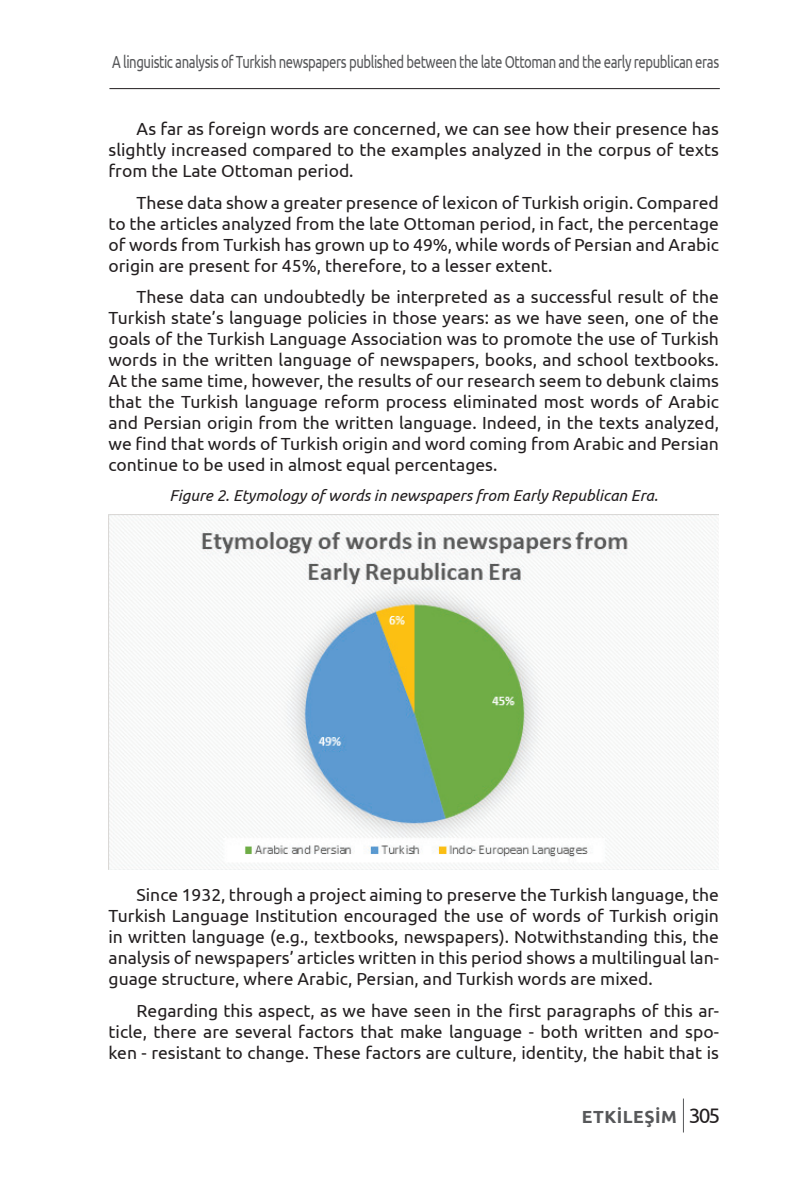
<style>
.page{position:relative;width:794px;height:1191px;background:#fff}
.page>*{position:absolute;margin:0;border:0;box-sizing:border-box;transform-origin:0 0}
.t1{font:17.5px/21px "Ubuntu";color:#231f20;text-align:justify}
.t2{font:17.5px "Ubuntu";letter-spacing:-.03em;color:#57585a;scale:.75 1}
.t3{font:700 17.5px "Ubuntu";letter-spacing:.03em;color:#57585a}
.t4{font:italic 15.75px "Ubuntu";color:#231f20}
.s1{font-weight:400;font-size:21px;color:#231f20}
</style>
<div class="page">
<hr style="left:109px;top:88px;width:611px;height:1px;background:#231f20">
<hr style="left:683px;top:1098px;width:1px;height:34px;background:#57585a">
<img style="left:109px;top:514px;width:610px;height:355px">
<p class="t2" style="left:112px;top:52px;width:811px">A linguistic analysis of Turkish newspapers published between the late Ottoman and the early republican eras</p>
<p class="t1" style="left:109px;top:118px;width:612px;text-indent:28px">As far as foreign words are concerned, we can see how their presence has slightly increased compared to the examples analyzed in the corpus of texts from the Late Ottoman period.</p>
<p class="t1" style="left:109px;top:191px;width:612px;text-indent:28px">These data show a greater presence of lexicon of Turkish origin. Compared to the articles analyzed from the late Ottoman period, in fact, the percentage of words from Turkish has grown up to 49%, while words of Persian and Arabic origin are present for 45%, therefore, to a lesser extent.</p>
<p class="t1" style="left:109px;top:286px;width:612px;text-indent:28px">These data can undoubtedly be interpreted as a successful result of the Turkish state’s language policies in those years: as we have seen, one of the goals of the Turkish Language Association was to promote the use of Turkish words in the written language of newspapers, books, and school textbooks.<br>At the same time, however, the results of our research seem to debunk claims that the Turkish language reform process eliminated most words of Arabic and Persian origin from the written language. Indeed, in the texts analyzed, we find that words of Turkish origin and word coming from Arabic and Persian continue to be used in almost equal percentages.</p>
<p class="t4" style="left:170px;top:485px;width:490px">Figure 2. Etymology of words in newspapers from Early Republican Era.</p>
<p class="t1" style="left:109px;top:883px;width:612px;text-indent:28px">Since 1932, through a project aiming to preserve the Turkish language, the Turkish Language Institution encouraged the use of words of Turkish origin in written language (e.g., textbooks, newspapers). Notwithstanding this, the analysis of newspapers’ articles written in this period shows a multilingual lan&shy;guage structure, where Arabic, Persian, and Turkish words are mixed.</p>
<p class="t1" style="left:109px;top:999px;width:612px;text-indent:28px">Regarding this aspect, as we have seen in the first paragraphs of this ar&shy;ticle, there are several factors that make language - both written and spo&shy;ken - resistant to change. These factors are culture, identity, the habit that is</p>
<p class="t3" style="left:582px;top:1106px;width:140px">ETKİLEŞİM <span class="s1">305</span></p>
</div>
